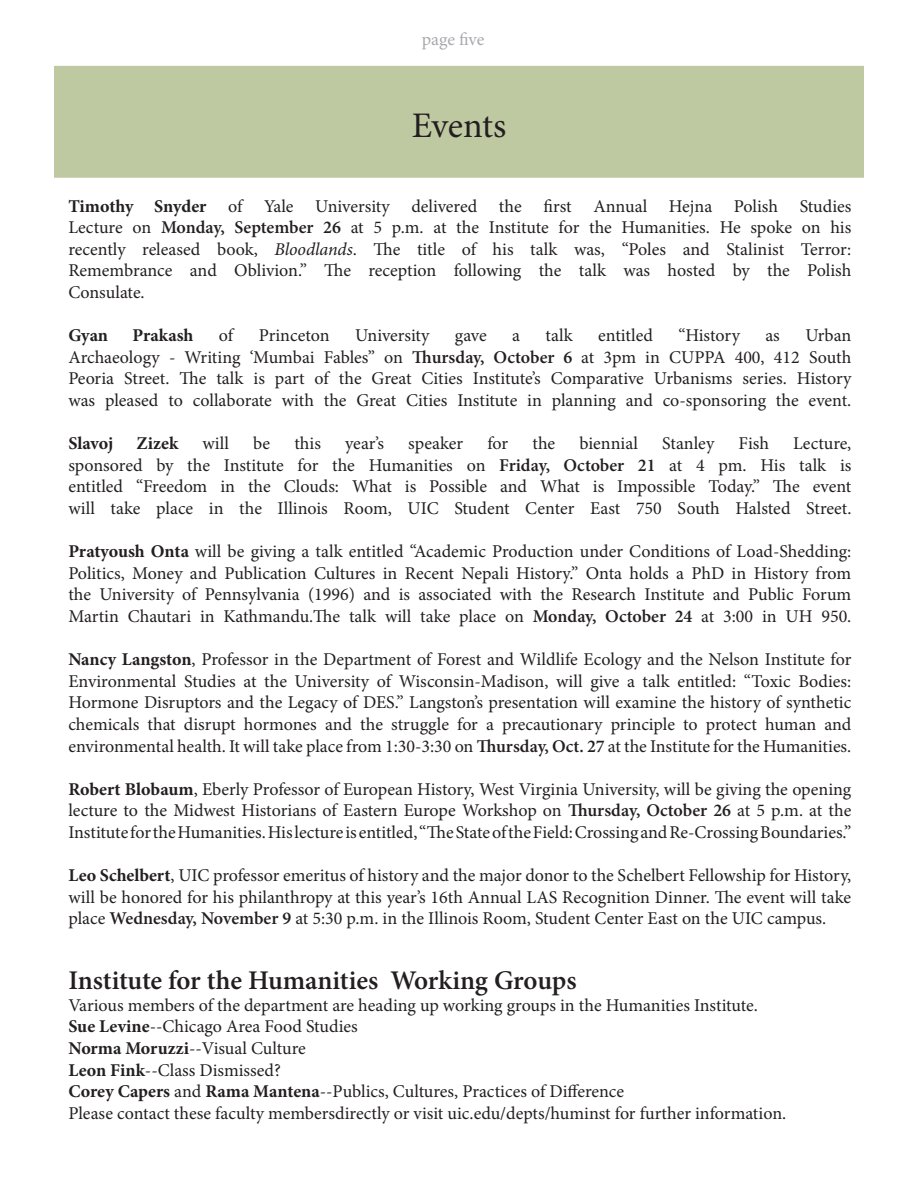
<style>
.page{position:relative;width:918px;height:1188px;background:#fff}
.page>*{position:absolute;margin:0;border:0;box-sizing:border-box;transform-origin:0 0}
.t1{font:36px "Minion Pro";letter-spacing:-.01em;color:#231f20}
.t2{font:600 27px "Minion Pro";letter-spacing:-.005em;color:#231f20}
.t3{font:18px/21.6px "Minion Pro";letter-spacing:-.005em;color:#231f20;text-align:justify}
.t4{font:700 18px "Minion Pro";color:#231f20}
.t5{font:18px "Minion Pro";letter-spacing:-.005em;color:#a8a9ad}
.s1{font-weight:700}
.s2{font-weight:600}
.s3{font-style:italic}
</style>
<div class="page">
<div style="left:55px;top:67px;width:808px;height:110px;background:#bec9a2"></div>
<div style="left:54px;top:66px;width:810px;height:112px;border:2px solid #bec9a2"></div>
<p class="t5" style="left:422px;top:27px;width:64px">page five</p>
<p class="t1" style="left:412px;top:101px;width:96px">Events</p>
<p class="t3" style="left:68px;top:195px;width:785px"><span class="s1">Timothy Snyder</span> of Yale University delivered the first Annual Hejna Polish Studies</p>
<p class="t3" style="left:68px;top:217px;width:784px">Lecture on <span class="s2">Monday, September 26</span> at 5 p.m. at the Institute for the Humanities. He spoke on his</p>
<p class="t3" style="left:68px;top:238px;width:784px">recently released book, <span class="s3">Bloodlands</span>. The title of his talk was, “Poles and Stalinist Terror:</p>
<p class="t3" style="left:68px;top:260px;width:784px">Remembrance and Oblivion.” The reception following the talk was hosted by the Polish</p>
<p class="t3" style="left:68px;top:282px;width:78px">Consulate.</p>
<p class="t4" style="left:68px;top:323px;width:41px">Gyan</p>
<p class="t4" style="left:133px;top:323px;width:62px">Prakash</p>
<p class="t3" style="left:219px;top:325px;width:16px">of</p>
<p class="t3" style="left:259px;top:325px;width:72px">Princeton</p>
<p class="t3" style="left:355px;top:325px;width:76px">University</p>
<p class="t3" style="left:455px;top:325px;width:33px">gave</p>
<p class="t3" style="left:512px;top:325px;width:9px">a</p>
<p class="t3" style="left:546px;top:325px;width:29px">talk</p>
<p class="t3" style="left:598px;top:325px;width:56px">entitled</p>
<p class="t3" style="left:678px;top:325px;width:63px">“History</p>
<p class="t3" style="left:765px;top:325px;width:16px">as</p>
<p class="t3" style="left:805px;top:325px;width:47px">Urban</p>
<p class="t3" style="left:68px;top:346px;width:785px">Archaeology - Writing ‘Mumbai Fables” on <span class="s2">Thursday, October 6</span> at 3pm in CUPPA 400, 412 South Peoria Street. The talk is part of the Great Cities Institute’s Comparative Urbanisms series. History was pleased to collaborate with the Great Cities Institute in planning and co-sponsoring the event.</p>
<p class="t4" style="left:68px;top:431px;width:47px">Slavoj</p>
<p class="t4" style="left:137px;top:431px;width:43px">Zizek</p>
<p class="t3" style="left:203px;top:433px;width:28px">will</p>
<p class="t3" style="left:253px;top:433px;width:18px">be</p>
<p class="t3" style="left:294px;top:433px;width:28px">this</p>
<p class="t3" style="left:345px;top:433px;width:40px">year’s</p>
<p class="t3" style="left:408px;top:433px;width:56px">speaker</p>
<p class="t3" style="left:487px;top:433px;width:22px">for</p>
<p class="t3" style="left:532px;top:433px;width:24px">the</p>
<p class="t3" style="left:579px;top:433px;width:60px">biennial</p>
<p class="t3" style="left:662px;top:433px;width:54px">Stanley</p>
<p class="t3" style="left:739px;top:433px;width:32px">Fish</p>
<p class="t3" style="left:793px;top:433px;width:60px">Lecture,</p>
<p class="t3" style="left:68px;top:454px;width:785px">sponsored by the Institute for the Humanities on <span class="s2">Friday, October 21</span> at 4 pm. His talk is</p>
<p class="t3" style="left:68px;top:476px;width:785px">entitled “Freedom in the Clouds: What is Possible and What is Impossible Today.” The event will take place in the Illinois Room, UIC Student Center East 750 South Halsted Street.</p>
<p class="t3" style="left:68px;top:541px;width:784px"><span class="s1">Pratyoush Onta</span> will be giving a talk entitled “Academic Production under Conditions of Load-Shedding:<br>Politics, Money and Publication Cultures in Recent Nepali History.” Onta holds a PhD in History from the University of Pennsylvania (1996) and is associated with the Research Institute and Public Forum</p>
<p class="t3" style="left:68px;top:606px;width:785px">Martin Chautari in Kathmandu.The talk will take place on <span class="s2">Monday, October 24</span> at 3:00 in UH 950.</p>
<p class="t3" style="left:68px;top:649px;width:785px"><span class="s1">Nancy Langston</span>, Professor in the Department of Forest and Wildlife Ecology and the Nelson Institute for Environmental Studies at the University of Wisconsin-Madison, will give a talk entitled: “Toxic Bodies:<br>Hormone Disruptors and the Legacy of DES.” Langston’s presentation will examine the history of synthetic chemicals that disrupt hormones and the struggle for a precautionary principle to protect human and</p>
<p class="t3" style="left:68px;top:735px;width:784px">environmental health. It will take place from 1:30-3:30 on <span class="s2">Thursday, Oct. 27</span> at the Institute for the Humanities.</p>
<p class="t3" style="left:68px;top:778px;width:784px"><span class="s1">Robert Blobaum</span>, Eberly Professor of European History, West Virginia University, will be giving the opening lecture to the Midwest Historians of Eastern Europe Workshop on <span class="s2">Thursday, October 26</span> at 5 p.m. at the</p>
<p class="t3" style="left:68px;top:822px;width:785px">Institute for the Humanities. His lecture is entitled, “The State of the Field: Crossing and Re-Crossing Boundaries.”</p>
<p class="t3" style="left:68px;top:865px;width:785px"><span class="s1">Leo Schelbert</span>, UIC professor emeritus of history and the major donor to the Schelbert Fellowship for History, will be honored for his philanthropy at this year’s 16th Annual LAS Recognition Dinner. The event will take place <span class="s2">Wednesday, November 9</span> at 5:30 p.m. in the Illinois Room, Student Center East on the UIC campus.</p>
<p class="t2" style="left:68px;top:962px;width:510px">Institute for the Humanities Working Groups</p>
<p class="t3" style="left:68px;top:994px;width:691px">Various members of the department are heading up working groups in the Humanities Institute.</p>
<p class="t3" style="left:68px;top:1016px;width:291px"><span class="s1">Sue Levine</span>--Chicago Area Food Studies</p>
<p class="t3" style="left:68px;top:1038px;width:239px"><span class="s1">Norma Moruzzi</span>--Visual Culture</p>
<p class="t3" style="left:68px;top:1059px;width:214px"><span class="s1">Leon Fink</span>--Class Dismissed?</p>
<p class="t3" style="left:68px;top:1081px;width:557px"><span class="s1">Corey Capers</span> and <span class="s1">Rama Mantena</span>--Publics, Cultures, Practices of Difference</p>
<p class="t3" style="left:68px;top:1102px;width:719px">Please contact these faculty membersdirectly or visit uic.edu/depts/huminst for further information.</p>
</div>
